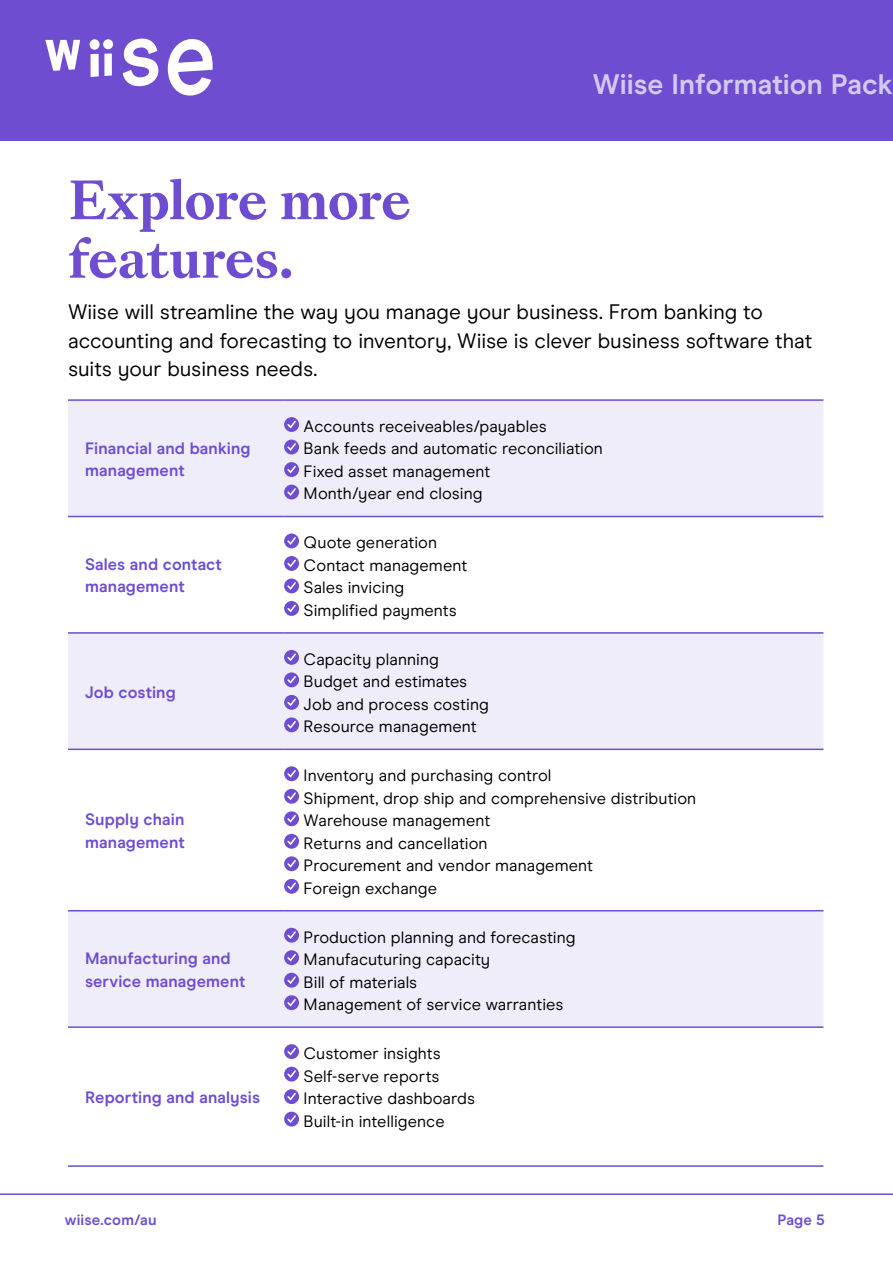
<style>
.page{position:relative;width:893px;height:1263px;background:#fff}
.page>*{position:absolute;margin:0;border:0;box-sizing:border-box;transform-origin:0 0}
.t1{font:700 51px/58.5px "Sang Bleu Versailles";letter-spacing:-.01em;color:#6e4dd1}
.t2{font:700 28.35px "Modern Era";color:#d3c9f1}
.t3{font:21px/28.5px "Modern Era";color:#000}
.t4{font:16.5px/22.5px "Modern Era";letter-spacing:.005em;color:#000}
.t5{font:700 16.5px/22.5px "Modern Era";letter-spacing:.01em;color:#6e4dd1}
.t6{font:700 15px "Modern Era";letter-spacing:.01em;color:#6e4dd1}
</style>
<div class="page">
<div style="left:0;top:0;width:893px;height:141px;background:#6e4dd1"></div>
<svg style="left:123px;top:38px;width:35px;height:49px"></svg>
<svg style="left:91px;top:53px;width:21px;height:24px"></svg>
<svg style="left:45px;top:40px;width:35px;height:31px"></svg>
<div style="left:90px;top:39px;width:10px;height:11px;background:#fff;border-radius:50%"></div>
<div style="left:103px;top:39px;width:10px;height:10px;background:#fff;border-radius:50%"></div>
<svg style="left:168px;top:39px;width:45px;height:57px"></svg>
<hr style="left:0;top:1193px;width:893px;height:2px;background:#6e4dd1">
<svg style="left:68px;top:401px;width:755px;height:625px;fill:#f0edfa"></svg>
<hr style="left:68px;top:399px;width:216px;height:2px;background:#6e4dd1">
<hr style="left:284px;top:399px;width:539px;height:2px;background:#6e4dd1">
<hr style="left:68px;top:516px;width:216px;height:1px;background:#6e4dd1">
<hr style="left:284px;top:516px;width:539px;height:1px;background:#6e4dd1">
<hr style="left:68px;top:632px;width:216px;height:2px;background:#6e4dd1">
<hr style="left:284px;top:632px;width:539px;height:2px;background:#6e4dd1">
<hr style="left:68px;top:748px;width:216px;height:2px;background:#6e4dd1">
<hr style="left:284px;top:748px;width:539px;height:2px;background:#6e4dd1">
<hr style="left:68px;top:910px;width:216px;height:1px;background:#6e4dd1">
<hr style="left:284px;top:910px;width:539px;height:1px;background:#6e4dd1">
<hr style="left:68px;top:1026px;width:216px;height:2px;background:#6e4dd1">
<hr style="left:284px;top:1026px;width:539px;height:2px;background:#6e4dd1">
<hr style="left:68px;top:1165px;width:216px;height:2px;background:#6e4dd1">
<hr style="left:284px;top:1165px;width:539px;height:2px;background:#6e4dd1">
<svg style="left:284px;top:417px;width:15px;height:15px"></svg>
<svg style="left:287px;top:421px;width:9px;height:7px"></svg>
<div style="left:284px;top:440px;width:15px;height:14px;background:#6e4dd1;border-radius:50%"></div>
<svg style="left:287px;top:443px;width:9px;height:8px"></svg>
<svg style="left:284px;top:462px;width:15px;height:15px"></svg>
<svg style="left:287px;top:466px;width:9px;height:7px"></svg>
<div style="left:284px;top:485px;width:15px;height:14px;background:#6e4dd1;border-radius:50%"></div>
<svg style="left:287px;top:488px;width:9px;height:8px"></svg>
<div style="left:284px;top:533px;width:15px;height:15px;background:#6e4dd1;border-radius:50%"></div>
<svg style="left:287px;top:537px;width:9px;height:8px"></svg>
<svg style="left:284px;top:556px;width:15px;height:15px"></svg>
<svg style="left:287px;top:559px;width:9px;height:8px"></svg>
<div style="left:284px;top:578px;width:15px;height:15px;background:#6e4dd1;border-radius:50%"></div>
<svg style="left:287px;top:582px;width:9px;height:8px"></svg>
<svg style="left:284px;top:601px;width:15px;height:15px"></svg>
<svg style="left:287px;top:604px;width:9px;height:8px"></svg>
<div style="left:284px;top:650px;width:15px;height:15px;background:#6e4dd1;border-radius:50%"></div>
<svg style="left:287px;top:653px;width:9px;height:8px"></svg>
<div style="left:284px;top:672px;width:15px;height:15px;background:#6e4dd1;border-radius:50%"></div>
<svg style="left:287px;top:676px;width:9px;height:8px"></svg>
<div style="left:284px;top:695px;width:15px;height:15px;background:#6e4dd1;border-radius:50%"></div>
<svg style="left:287px;top:698px;width:9px;height:8px"></svg>
<div style="left:284px;top:717px;width:15px;height:15px;background:#6e4dd1;border-radius:50%"></div>
<svg style="left:287px;top:721px;width:9px;height:8px"></svg>
<div style="left:284px;top:766px;width:15px;height:15px;background:#6e4dd1;border-radius:50%"></div>
<svg style="left:287px;top:770px;width:9px;height:8px"></svg>
<div style="left:284px;top:789px;width:15px;height:15px;background:#6e4dd1;border-radius:50%"></div>
<svg style="left:287px;top:792px;width:9px;height:8px"></svg>
<div style="left:284px;top:811px;width:15px;height:15px;background:#6e4dd1;border-radius:50%"></div>
<svg style="left:287px;top:815px;width:9px;height:8px"></svg>
<div style="left:284px;top:834px;width:15px;height:15px;background:#6e4dd1;border-radius:50%"></div>
<svg style="left:287px;top:837px;width:9px;height:8px"></svg>
<div style="left:284px;top:856px;width:15px;height:15px;background:#6e4dd1;border-radius:50%"></div>
<svg style="left:287px;top:860px;width:9px;height:8px"></svg>
<div style="left:284px;top:879px;width:15px;height:15px;background:#6e4dd1;border-radius:50%"></div>
<svg style="left:287px;top:882px;width:9px;height:8px"></svg>
<div style="left:284px;top:928px;width:15px;height:15px;background:#6e4dd1;border-radius:50%"></div>
<svg style="left:287px;top:931px;width:9px;height:8px"></svg>
<div style="left:284px;top:950px;width:15px;height:15px;background:#6e4dd1;border-radius:50%"></div>
<svg style="left:287px;top:954px;width:9px;height:7px"></svg>
<div style="left:284px;top:973px;width:15px;height:15px;background:#6e4dd1;border-radius:50%"></div>
<svg style="left:287px;top:976px;width:9px;height:8px"></svg>
<div style="left:284px;top:995px;width:15px;height:15px;background:#6e4dd1;border-radius:50%"></div>
<svg style="left:287px;top:999px;width:9px;height:7px"></svg>
<div style="left:284px;top:1044px;width:15px;height:15px;background:#6e4dd1;border-radius:50%"></div>
<svg style="left:287px;top:1048px;width:9px;height:7px"></svg>
<div style="left:284px;top:1067px;width:15px;height:14px;background:#6e4dd1;border-radius:50%"></div>
<svg style="left:287px;top:1070px;width:9px;height:8px"></svg>
<div style="left:284px;top:1089px;width:15px;height:15px;background:#6e4dd1;border-radius:50%"></div>
<svg style="left:287px;top:1093px;width:9px;height:7px"></svg>
<div style="left:284px;top:1112px;width:15px;height:14px;background:#6e4dd1;border-radius:50%"></div>
<svg style="left:287px;top:1115px;width:9px;height:8px"></svg>
<h2 class="t2" style="left:593px;top:67px;width:302px">Wiise Information Pack</h2>
<h1 class="t1" style="left:68px;top:173px;width:345px">Explore more features.</h1>
<p class="t3" style="left:68px;top:298px;width:746px">Wiise will streamline the way you manage your business. From banking to accounting and forecasting to inventory, Wiise is clever business software that suits your business needs.</p>
<p class="t5" style="left:85px;top:437px;width:167px">Financial and banking management</p>
<p class="t5" style="left:85px;top:553px;width:138px">Sales and contact management</p>
<p class="t5" style="left:85px;top:681px;width:92px">Job costing</p>
<p class="t5" style="left:85px;top:808px;width:101px">Supply chain management</p>
<p class="t5" style="left:85px;top:947px;width:162px">Manufacturing and service management</p>
<p class="t5" style="left:85px;top:1086px;width:177px">Reporting and analysis</p>
<p class="t6" style="left:65px;top:1211px;width:93px">wiise.com/au</p>
<p class="t4" style="left:304px;top:415px;width:301px">Accounts receiveables/payables<br>Bank feeds and automatic reconciliation<br>Fixed asset management<br>Month/year end closing</p>
<p class="t4" style="left:304px;top:531px;width:165px">Quote generation<br>Contact management<br>Sales invicing<br>Simplified payments</p>
<p class="t4" style="left:304px;top:648px;width:187px">Capacity planning<br>Budget and estimates<br>Job and process costing<br>Resource management</p>
<p class="t4" style="left:304px;top:764px;width:394px">Inventory and purchasing control<br>Shipment, drop ship and comprehensive distribution<br>Warehouse management<br>Returns and cancellation<br>Procurement and vendor management<br>Foreign exchange</p>
<p class="t4" style="left:304px;top:926px;width:274px">Production planning and forecasting<br>Manufacuturing capacity<br>Bill of materials<br>Management of service warranties</p>
<p class="t4" style="left:304px;top:1042px;width:173px">Customer insights<br>Self-serve reports<br>Interactive dashboards<br>Built-in intelligence</p>
<p class="t6" style="left:777px;top:1211px;width:49px">Page 5</p>
</div>
